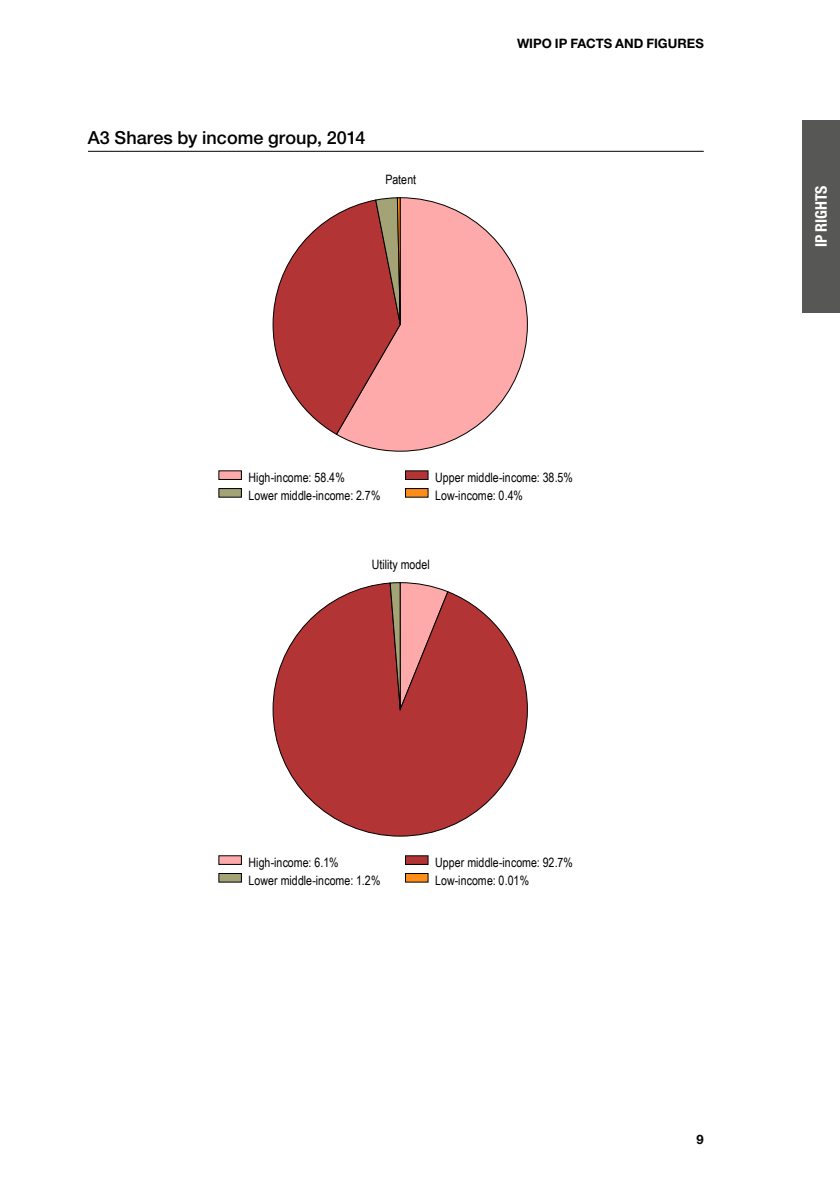
<style>
.page{position:relative;width:840px;height:1191px;background:#fff}
.page>*{position:absolute;margin:0;border:0;box-sizing:border-box;transform-origin:0 0}
.t1{font:500 18px "Helvetica Neue LT Std";color:#000}
.t2{font:700 condensed 16px "Helvetica Neue LT Std";letter-spacing:-.01em;color:#fff}
.t3{font:13px "Arial Narrow";color:#000}
.t4{font:700 13px "Helvetica Neue LT Std";color:#000}
</style>
<div class="page">
<div style="left:801px;top:120px;width:38px;height:192px;background:#575756"></div>
<hr style="left:88px;top:151px;width:615px;height:1px;background:#000">
<svg style="left:337px;top:197px;width:191px;height:255px"></svg>
<svg style="left:272px;top:197px;width:129px;height:238px"></svg>
<div style="left:219px;top:471px;width:22px;height:8px;background:#faa"></div>
<div style="left:405px;top:471px;width:23px;height:8px;background:#b33434"></div>
<div style="left:219px;top:488px;width:22px;height:9px;background:#a3a375"></div>
<div style="left:219px;top:488px;width:22px;height:9px;border:1px solid #000"></div>
<div style="left:405px;top:488px;width:23px;height:9px;background:#ff8d19"></div>
<div style="left:405px;top:488px;width:23px;height:9px;border:1px solid #000"></div>
<svg style="left:272px;top:582px;width:256px;height:255px"></svg>
<svg style="left:389px;top:582px;width:59px;height:128px;background:#c46966"></svg>
<div style="left:219px;top:855px;width:22px;height:9px;background:#faa"></div>
<div style="left:405px;top:855px;width:23px;height:9px;background:#b33434"></div>
<div style="left:219px;top:873px;width:22px;height:9px;background:#a3a375"></div>
<div style="left:219px;top:873px;width:22px;height:9px;border:1px solid #000"></div>
<div style="left:405px;top:873px;width:23px;height:9px;background:#ff8d19"></div>
<div style="left:405px;top:873px;width:23px;height:9px;border:1px solid #000"></div>
<h1 class="t1" style="left:88px;top:127px;width:279px">A3 Shares by income group, 2014</h1>
<p class="t3" style="left:385px;top:170px;width:32px">Patent</p>
<p class="t4" style="left:516px;top:35px;width:188px">WIPO IP FACTS AND FIGURES</p>
<p class="t3" style="left:248px;top:468px;width:98px">High-income: 58.4%</p>
<p class="t3" style="left:435px;top:468px;width:139px">Upper middle-income: 38.5%</p>
<p class="t3" style="left:248px;top:486px;width:133px">Lower middle-income: 2.7%</p>
<p class="t3" style="left:435px;top:486px;width:89px">Low-income: 0.4%</p>
<p class="t3" style="left:371px;top:554px;width:59px">Utility model</p>
<p class="t2" style="left:810px;top:247px;width:63px;rotate:-90deg">IP RIGHTS</p>
<p class="t3" style="left:248px;top:853px;width:91px">High-income: 6.1%</p>
<p class="t3" style="left:435px;top:853px;width:139px">Upper middle-income: 92.7%</p>
<p class="t3" style="left:248px;top:871px;width:133px">Lower middle-income: 1.2%</p>
<p class="t3" style="left:435px;top:871px;width:95px">Low-income: 0.01%</p>
<p class="t4" style="left:696px;top:1131px;width:9px">9</p>
</div>
